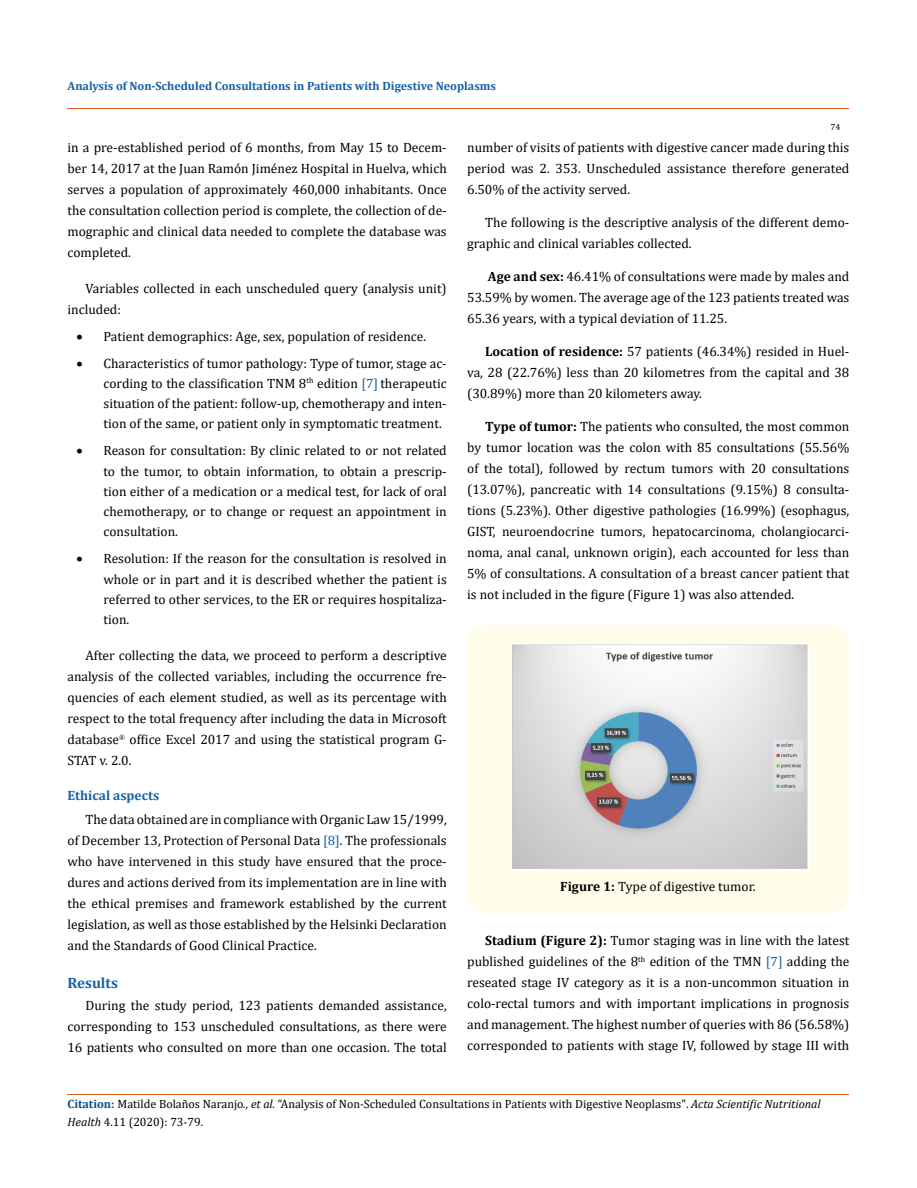
<style>
.page{position:relative;width:917px;height:1188px;background:#fff}
.page>*{position:absolute;margin:0;border:0;box-sizing:border-box;transform-origin:0 0}
.t1{font:700 15px "Cambria";color:#1560a6}
.t2{font:13.5px/21px "Cambria";color:#000;text-align:justify}
.t3{font:700 13.5px "Cambria";color:#1560a6}
.t4{font:12px/18px "Cambria";color:#000}
.t5{font:700 12px "Cambria";color:#1560a6}
.t6{font:9px "Cambria";color:#000}
.s1{color:#1560a6}
.s2{font-weight:700}
.s3{font-weight:700;color:#035089}
.s4{font-style:italic}
</style>
<div class="page">
<hr style="left:67px;top:109px;width:782px;height:1px;background:#e05d1a">
<div style="left:467px;top:625px;width:381px;height:288px;background:#fffde9;border-radius:18px"></div>
<img style="left:512px;top:644px;width:297px;height:227px">
<hr style="left:67px;top:1095px;width:782px;height:1px;background:#e05d1a">
<p class="t5" style="left:67px;top:78px;width:430px">Analysis of Non-Scheduled Consultations in Patients with Digestive Neoplasms</p>
<p class="t6" style="left:830px;top:122px;width:11px">74</p>
<p class="t2" style="left:67px;top:136px;width:381px">in a pre-established period of 6 months, from May 15 to Decem&shy;ber 14, 2017 at the Juan Ramón Jiménez Hospital in Huelva, which serves a population of approximately 460,000 inhabitants. Once the consultation collection period is complete, the collection of de&shy;mographic and clinical data needed to complete the database was completed.</p>
<p class="t2" style="left:67px;top:277px;width:381px;text-indent:18px">Variables collected in each unscheduled query (analysis unit) included:</p>
<p class="t2" style="left:76px;top:325px;width:351px">• Patient demographics: Age, sex, population of residence.</p>
<p class="t2" style="left:103px;top:353px;width:345px;line-height:20.2px;text-indent:-27px">• Characteristics of tumor pathology: Type of tumor, stage ac&shy;cording to the classification TNM 8<sup>th</sup> edition <span class="s1">[7]</span>therapeutic situation of the patient: follow-up, chemotherapy and inten&shy;tion of the same, or patient only in symptomatic treatment.</p>
<p class="t2" style="left:103px;top:440px;width:345px;line-height:20.2px;text-indent:-27px">• Reason for consultation: By clinic related to or not related to the tumor, to obtain information, to obtain a prescrip&shy;tion either of a medication or a medical test, for lack of oral chemotherapy, or to change or request an appointment in consultation.</p>
<p class="t2" style="left:103px;top:548px;width:345px;line-height:20.2px;text-indent:-27px">• Resolution: If the reason for the consultation is resolved in whole or in part and it is described whether the patient is referred to other services, to the ER or requires hospitaliza&shy;tion.</p>
<p class="t2" style="left:67px;top:645px;width:381px;text-indent:18px">After collecting the data, we proceed to perform a descriptive analysis of the collected variables, including the occurrence fre&shy;quencies of each element studied, as well as its percentage with respect to the total frequency after including the data in Microsoft database<sup>®</sup> office Excel 2017 and using the statistical program G-STAT v. 2.0.</p>
<p class="t3" style="left:67px;top:786px;width:93px">Ethical aspects</p>
<p class="t2" style="left:67px;top:809px;width:381px;text-indent:18px">The data obtained are in compliance with Organic Law 15/1999, of December 13, Protection of Personal Data <span class="s1">[8]</span>. The professionals who have intervened in this study have ensured that the proce&shy;dures and actions derived from its implementation are in line with the ethical premises and framework established by the current legislation, as well as those established by the Helsinki Declaration and the Standards of Good Clinical Practice.</p>
<p class="t1" style="left:67px;top:972px;width:52px">Results</p>
<p class="t2" style="left:67px;top:995px;width:381px;text-indent:18px">During the study period, 123 patients demanded assistance, corresponding to 153 unscheduled consultations, as there were 16 patients who consulted on more than one occasion. The total</p>
<p class="t2" style="left:467px;top:136px;width:384px">number of visits of patients with digestive cancer made during this period was 2. 353. Unscheduled assistance therefore generated 6.50% of the activity served.</p>
<p class="t2" style="left:467px;top:211px;width:384px;text-indent:18px">The following is the descriptive analysis of the different demo&shy;graphic and clinical variables collected.</p>
<p class="t2" style="left:467px;top:265px;width:384px;text-indent:21px"><span class="s2">Age and sex:</span> 46.41% of consultations were made by males and 53.59% by women. The average age of the 123 patients treated was 65.36 years, with a typical deviation of 11.25.</p>
<p class="t2" style="left:467px;top:340px;width:384px;text-indent:18px"><span class="s2">Location of residence:</span> 57 patients (46.34%) resided in Huel&shy;va, 28 (22.76%) less than 20 kilometres from the capital and 38 (30.89%) more than 20 kilometers away.</p>
<p class="t2" style="left:467px;top:415px;width:384px;text-indent:18px"><span class="s2">Type of tumor:</span> The patients who consulted, the most common by tumor location was the colon with 85 consultations (55.56% of the total), followed by rectum tumors with 20 consultations (13.07%), pancreatic with 14 consultations (9.15%) 8 consulta&shy;tions (5.23%). Other digestive pathologies (16.99%) (esophagus, GIST, neuroendocrine tumors, hepatocarcinoma, cholangiocarci&shy;noma, anal canal, unknown origin), each accounted for less than 5% of consultations. A consultation of a breast cancer patient that is not included in the figure (Figure 1) was also attended.</p>
<p class="t2" style="left:560px;top:876px;width:197px"><span class="s2">Figure 1:</span> Type of digestive tumor.</p>
<p class="t2" style="left:467px;top:930px;width:384px;text-indent:18px"><span class="s2">Stadium (Figure 2):</span> Tumor staging was in line with the latest published guidelines of the 8<sup>th</sup> edition of the TMN <span class="s1">[7]</span> adding the reseated stage IV category as it is a non-uncommon situation in colo-rectal tumors and with important implications in prognosis and management. The highest number of queries with 86 (56.58%) corresponded to patients with stage IV, followed by stage III with</p>
<p class="t4" style="left:67px;top:1095px;width:754px"><span class="s3">Citation:</span> Matilde Bolaños Naranjo<span class="s4">., et al.</span> “Analysis of Non-Scheduled Consultations in Patients with Digestive Neoplasms". <span class="s4">Acta Scientific Nutritional<br>Health</span> 4.11 (2020): 73-79.</p>
</div>
